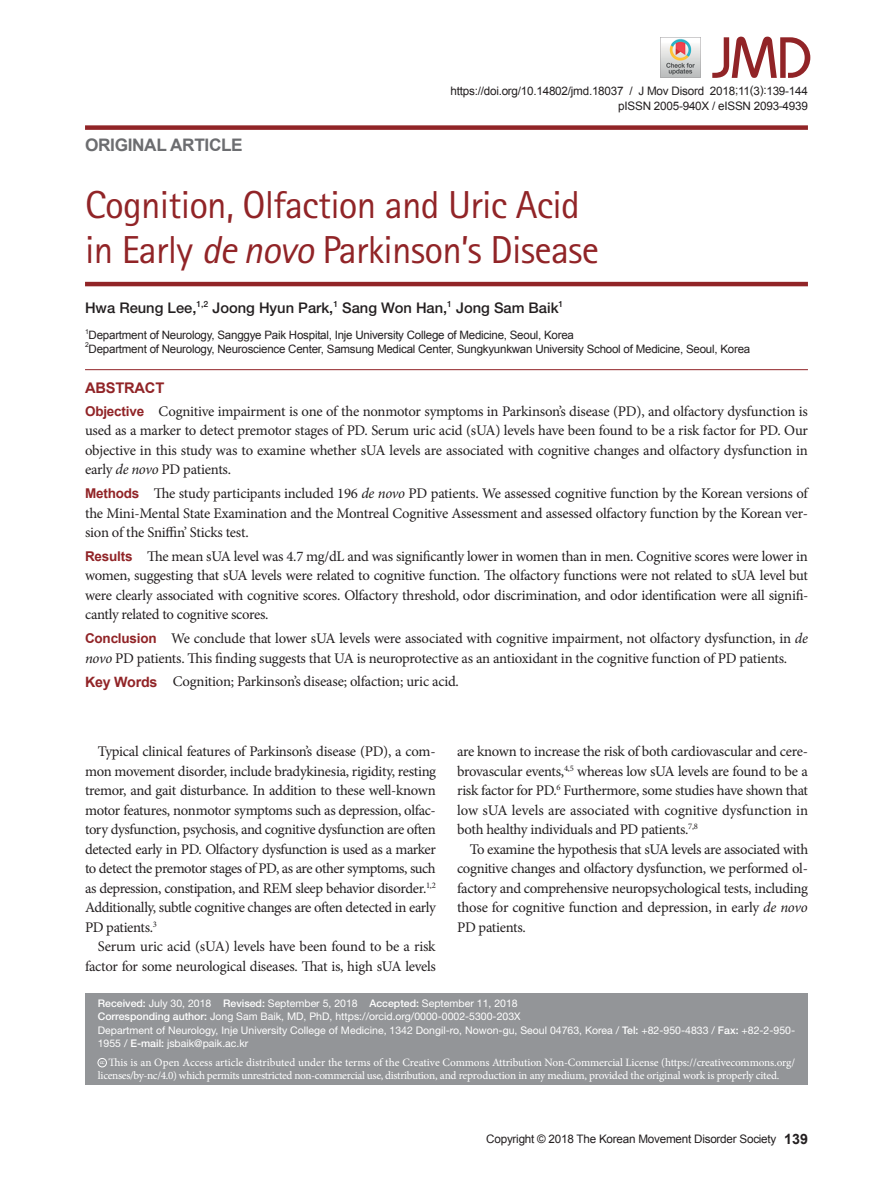
<style>
.page{position:relative;width:893px;height:1191px;background:#fff}
.page>*{position:absolute;margin:0;border:0;box-sizing:border-box;transform-origin:0 0}
.t1{font:500 57.9px "Bauhaus Std";color:#912427}
.t2{font:39px/45px "Rotis Sans Serif Std";letter-spacing:-.02em;color:#912427}
.t3{font:700 17.25px "Arial";letter-spacing:-.02em;color:#6c6d70}
.t4{font:14.7px/19.5px "Minion Pro";letter-spacing:-.02em;color:#231f20;text-align:justify}
.t5{font:500 14.7px "Helvetica Neue LT Std";color:#231f20}
.t6{font:700 14.7px "Arial";letter-spacing:-.015em;color:#912427}
.t7{font:11.7px/15px "Arial";letter-spacing:-.02em;color:#231f20;text-align:right}
.t8{font:11.55px "Arial";letter-spacing:-.02em;color:#231f20}
.t9{font:11.25px/12.8px "Minion Pro";letter-spacing:-.02em;color:#fff}
.t10{font:10.5px/13.5px "Helvetica Neue LT Std";color:#fff}
.t11{font:6.75px "Arial";color:#231f20}
.s1{font-style:italic}
.s2{font-family:"Arial";font-weight:700;font-size:13.5px;color:#912427}
.s3{font-family:"Arial";font-weight:700;font-size:13.5px;color:#fff}
.s4{font-family:"Arial";font-weight:700;font-size:14.25px;color:#912427}
.s5{font-family:"Arial";font-weight:700;font-size:14.25px;color:#fff}
.s6{font-weight:500}
.s7{font-size:6.75px}
.s8{font-weight:700;font-size:14.25px}
</style>
<div class="page">
<hr style="left:85px;top:282px;width:723px;height:4px;background:#912427">
<hr style="left:85px;top:369px;width:723px;height:1px;background:#912427">
<div style="left:85px;top:125px;width:723px;height:5px;background:#912427"></div>
<div style="left:85px;top:993px;width:723px;height:91px;background:#939598"></div>
<div style="left:98px;top:1058px;width:9px;height:9px;border:1px solid #fff;border-radius:50%"></div>
<img style="left:660px;top:38px;width:40px;height:40px">
<h1 class="t1" style="left:712px;top:23px;width:101px">JMD</h1>
<p class="t3" style="left:85px;top:133px;width:159px">ORIGINAL ARTICLE</p>
<p class="t7" style="left:450px;top:83px;width:359px">https://doi.org/10.14802/jmd.18037 / J Mov Disord 2018;11(3):139-144 pISSN 2005-940X / eISSN 2093-4939</p>
<h2 class="t2" style="left:85px;top:182px;width:516px">Cognition, Olfaction and Uric Acid in Early <span class="s1">de novo</span> Parkinson’s Disease</h2>
<p class="t5" style="left:85px;top:299px;width:480px">Hwa Reung Lee,<sup>1,2</sup> Joong Hyun Park,<sup>1</sup> Sang Won Han,<sup>1</sup> Jong Sam Baik<sup>1</sup></p>
<p class="t8" style="left:85px;top:327px;width:490px"><sup>1</sup>Department of Neurology, Sanggye Paik Hospital, Inje University College of Medicine, Seoul, Korea</p>
<p class="t11" style="left:85px;top:340px;width:5px">2</p>
<p class="t8" style="left:89px;top:341px;width:663px">Department of Neurology, Neuroscience Center, Samsung Medical Center, Sungkyunkwan University School of Medicine, Seoul, Korea</p>
<p class="t6" style="left:85px;top:378px;width:81px">ABSTRACT</p>
<p class="t4" style="left:85px;top:401px;width:724px"><span class="s2">Objective</span><span class="s3">aa</span>Cognitive impairment is one of the nonmotor symptoms in Parkinson’s disease (PD), and olfactory dysfunction is used as a marker to detect premotor stages of PD. Serum uric acid (sUA) levels have been found to be a risk factor for PD. Our objective in this study was to examine whether sUA levels are associated with cognitive changes and olfactory dysfunction in early <span class="s1">de novo</span> PD patients.</p>
<p class="t4" style="left:85px;top:484px;width:724px"><span class="s2">Methods</span><span class="s3">aa</span>The study participants included 196 <span class="s1">de novo</span> PD patients. We assessed cognitive function by the Korean versions of the Mini-Mental State Examination and the Montreal Cognitive Assessment and assessed olfactory function by the Korean ver&shy;sion of the Sniffin’ Sticks test.</p>
<p class="t4" style="left:85px;top:546px;width:725px"><span class="s2">Results</span><span class="s3">aa</span>The mean sUA level was 4.7 mg/dL and was significantly lower in women than in men. Cognitive scores were lower in women, suggesting that sUA levels were related to cognitive function. The olfactory functions were not related to sUA level but were clearly associated with cognitive scores. Olfactory threshold, odor discrimination, and odor identification were all signifi&shy;cantly related to cognitive scores.</p>
<p class="t4" style="left:85px;top:629px;width:724px"><span class="s2">Conclusion</span><span class="s3">aa</span>We conclude that lower sUA levels were associated with cognitive impairment, not olfactory dysfunction, in <span class="s1">de novo</span> PD patients. This finding suggests that UA is neuroprotective as an antioxidant in the cognitive function of PD patients.</p>
<p class="t4" style="left:85px;top:672px;width:375px"><span class="s4">Key Words</span><span class="s5">aa</span>Cognition; Parkinson’s disease; olfaction; uric acid.</p>
<p class="t4" style="left:85px;top:742px;width:353px;text-indent:13px">Typical clinical features of Parkinson’s disease (PD), a com&shy;mon movement disorder, include bradykinesia, rigidity, resting tremor, and gait disturbance. In addition to these well-known motor features, nonmotor symptoms such as depression, olfac&shy;tory dysfunction, psychosis, and cognitive dysfunction are often detected early in PD. Olfactory dysfunction is used as a marker to detect the premotor stages of PD, as are other symptoms, such as depression, constipation, and REM sleep behavior disorder.<sup>1,2<br></sup>Additionally, subtle cognitive changes are often detected in early PD patients.<sup>3</sup></p>
<p class="t4" style="left:85px;top:937px;width:352px;text-align:right">Serum uric acid (sUA) levels have been found to be a risk factor for some neurological diseases. That is, high sUA levels</p>
<p class="t4" style="left:457px;top:742px;width:353px">are known to increase the risk of both cardiovascular and cere&shy;brovascular events,<sup>4,5</sup> whereas low sUA levels are found to be a risk factor for PD.<sup>6</sup> Furthermore, some studies have shown that low sUA levels are associated with cognitive dysfunction in both healthy individuals and PD patients.<sup>7,8</sup></p>
<p class="t4" style="left:457px;top:839px;width:353px;text-indent:13px">To examine the hypothesis that sUA levels are associated with cognitive changes and olfactory dysfunction, we performed ol&shy;factory and comprehensive neuropsychological tests, including those for cognitive function and depression, in early <span class="s1">de novo </span>PD patients.</p>
<p class="t10" style="left:98px;top:996px;width:699px"><span class="s6">Received:</span> July 30, 2018 <span class="s6">Revised:</span> September 5, 2018 <span class="s6">Accepted:</span> September 11, 2018<br><span class="s6">Corresponding author:</span> Jong Sam Baik, MD, PhD, https://orcid.org/0000-0002-5300-203X<br>Department of Neurology, Inje University College of Medicine, 1342 Dongil-ro, Nowon-gu, Seoul 04763, Korea / <span class="s6">Tel:</span> +82-950-4833 / <span class="s6">Fax:</span> +82-2-950- 1955 / <span class="s6">E-mail:</span> jsbaik@paik.ac.kr</p>
<p class="t9" style="left:98px;top:1055px;width:699px"><span class="s7">cc</span> This is an Open Access article distributed under the terms of the Creative Commons Attribution Non-Commercial License (https://creativecommons.org/ licenses/by-nc/4.0) which permits unrestricted non-commercial use, distribution, and reproduction in any medium, provided the original work is properly cited.</p>
<p class="t7" style="left:486px;top:1131px;width:323px">Copyright © 2018 The Korean Movement Disorder Society <span class="s8">139</span></p>
</div>
